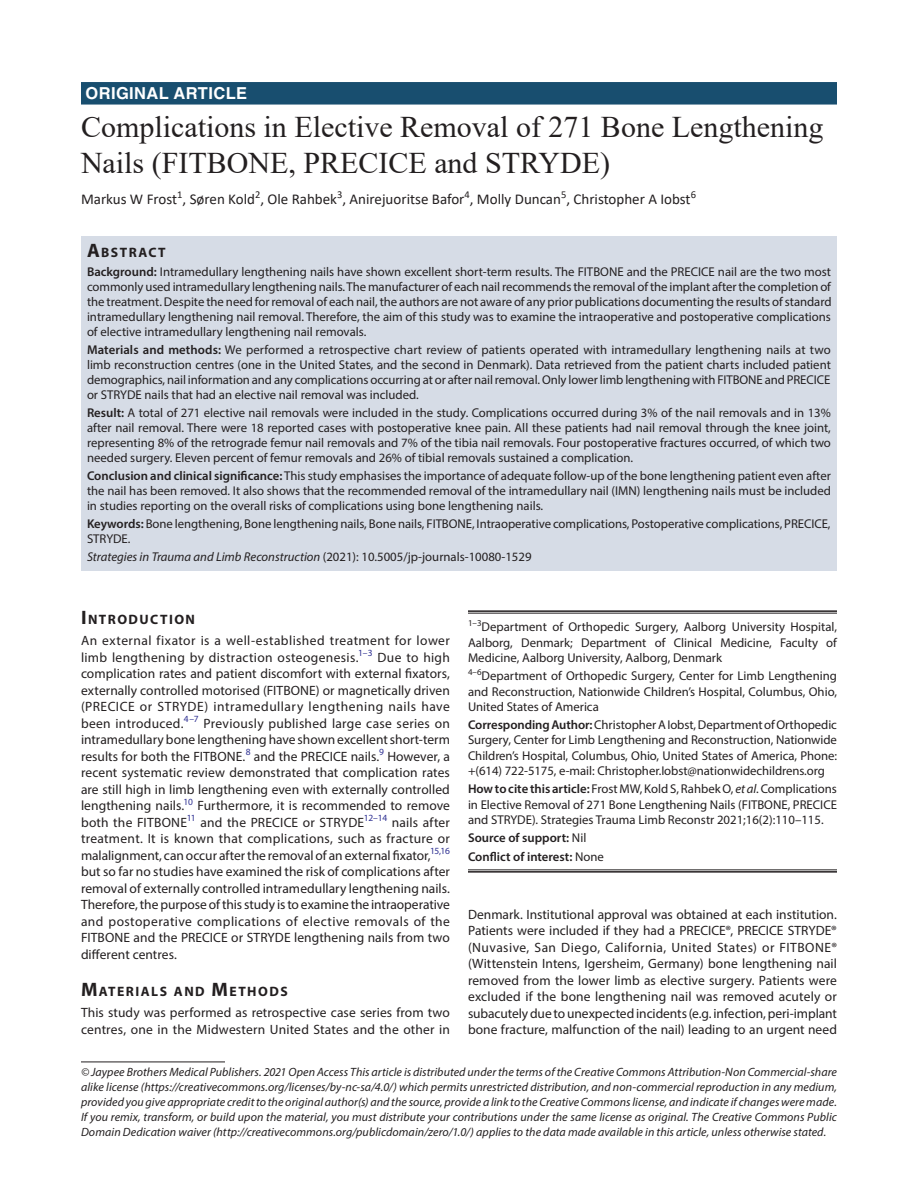
<style>
.page{position:relative;width:918px;height:1188px;background:#fff}
.page>*{position:absolute;margin:0;border:0;box-sizing:border-box;transform-origin:0 0}
.t1{font:30px/36px "Times New Roman";color:#231f20}
.STLR-ART{font:700 16.5px "Helvetica LT Std";letter-spacing:.025em;color:#fff}
.AuthorName{font:15px "Calibri";color:#231f20}
.Head-1{font:700 13.65px "Myriad Pro";letter-spacing:.105em;color:#231f20}
.Head-1-first{font:700 13.65px "Myriad Pro";letter-spacing:.105em;color:#231f20}
.AbstractTitle{font:700 13.65px "Myriad Pro";letter-spacing:.105em;color:#231f20}
.Para-NoIndent{font:13.5px/16.5px "Myriad Pro";letter-spacing:.005em;color:#231f20;text-align:justify}
.Keywords{font:12.75px/15px "Myriad Pro";color:#231f20;text-align:justify}
.Corollary-Para{font:12.75px/15.3px "Myriad Pro";letter-spacing:-.005em;color:#231f20;text-align:justify}
.Affiliation-first{font:12.75px/15.3px "Myriad Pro";color:#231f20;text-align:justify}
.Affiliation{font:12.75px/15.3px "Myriad Pro";color:#231f20;text-align:justify}
.Journal-DOI{font:italic 12.75px "Myriad Pro";color:#231f20}
.Affiliation-foot-las{font:600 12.75px "Myriad Pro";color:#231f20}
.Corollary-Para-2{font:600 12.75px "Myriad Pro";color:#231f20}
.FootNote{font:italic 12px/15px "Myriad Pro";letter-spacing:.005em;color:#231f20;text-align:justify}
.s1{font-size:19.5px}
.s2{font-weight:600}
.s3{font-style:normal}
.s4{font-style:italic}
.s5{font-weight:400}
</style>
<div class="page">
<div style="left:81px;top:82px;width:756px;height:23px;background:#184e6f"></div>
<div style="left:81px;top:236px;width:756px;height:26px;background:#d6dce6"></div>
<div style="left:81px;top:261px;width:756px;height:84px;background:#d6dce6"></div>
<div style="left:81px;top:339px;width:756px;height:69px;background:#d6dce6"></div>
<div style="left:81px;top:402px;width:756px;height:69px;background:#d6dce6"></div>
<div style="left:81px;top:465px;width:756px;height:54px;background:#d6dce6"></div>
<div style="left:81px;top:513px;width:756px;height:39px;background:#d6dce6"></div>
<div style="left:81px;top:546px;width:756px;height:24px;background:#d6dce6"></div>
<hr style="left:468px;top:610px;width:369px;height:2px;background:#231f20">
<hr style="left:468px;top:613px;width:369px;height:1px;background:#231f20">
<hr style="left:468px;top:870px;width:369px;height:1px;background:#231f20">
<hr style="left:468px;top:871px;width:369px;height:2px;background:#231f20">
<hr style="left:81px;top:1062px;width:144px;height:1px;background:#231f20">
<p class="STLR-ART" style="left:86px;top:83px;width:163px">ORIGINAL ARTICLE</p>
<p class="t1" style="left:81px;top:108px;width:744px">Complications in Elective Removal of 271 Bone Lengthening<br>Nails (FITBONE, PRECICE and STRYDE)</p>
<p class="AuthorName" style="left:81px;top:189px;width:617px">Markus W Frost<sup>1</sup>, Søren Kold<sup>2</sup>, Ole Rahbek<sup>3</sup>, Anirejuoritse Bafor<sup>4</sup>, Molly Duncan<sup>5</sup>, Christopher A Iobst<sup>6</sup></p>
<p class="AbstractTitle" style="left:87px;top:243px;width:80px"><span class="s1">A</span>BSTRACT</p>
<p class="Keywords" style="left:87px;top:264px;width:746px"><span class="s2">Background:</span> Intramedullary lengthening nails have shown excellent short-term results. The FITBONE and the PRECICE nail are the two most commonly used intramedullary lengthening nails. The manufacturer of each nail recommends the removal of the implant after the completion of the treatment. Despite the need for removal of each nail, the authors are not aware of any prior publications documenting the results of standard intramedullary lengthening nail removal. Therefore, the aim of this study was to examine the intraoperative and postoperative complications of elective intramedullary lengthening nail removals.</p>
<p class="Keywords" style="left:87px;top:342px;width:745px"><span class="s2">Materials and methods:</span> We performed a retrospective chart review of patients operated with intramedullary lengthening nails at two limb reconstruction centres (one in the United States, and the second in Denmark). Data retrieved from the patient charts included patient demographics, nail information and any complications occurring at or after nail removal. Only lower limb lengthening with FITBONE and PRECICE or STRYDE nails that had an elective nail removal was included.</p>
<p class="Keywords" style="left:87px;top:405px;width:745px"><span class="s2">Result:</span> A total of 271 elective nail removals were included in the study. Complications occurred during 3% of the nail removals and in 13% after nail removal. There were 18 reported cases with postoperative knee pain. All these patients had nail removal through the knee joint, representing 8% of the retrograde femur nail removals and 7% of the tibia nail removals. Four postoperative fractures occurred, of which two needed surgery. Eleven percent of femur removals and 26% of tibial removals sustained a complication.</p>
<p class="Keywords" style="left:87px;top:468px;width:746px"><span class="s2">Conclusion and clinical significance:</span> This study emphasises the importance of adequate follow-up of the bone lengthening patient even after the nail has been removed. It also shows that the recommended removal of the intramedullary nail (IMN) lengthening nails must be included in studies reporting on the overall risks of complications using bone lengthening nails.</p>
<p class="Keywords" style="left:87px;top:516px;width:745px"><span class="s2">Keywords:</span> Bone lengthening, Bone lengthening nails, Bone nails, FITBONE, Intraoperative complications, Postoperative complications, PRECICE,<br>STRYDE.</p>
<p class="Journal-DOI" style="left:87px;top:549px;width:446px">Strategies in Trauma and Limb Reconstruction <span class="s3">(2021): 10.5005/jp-journals-10080-1529</span></p>
<p class="Head-1-first" style="left:81px;top:611px;width:116px"><span class="s1">I</span>NTRODUCTION</p>
<p class="Para-NoIndent" style="left:81px;top:632px;width:371px">An external fixator is a well-established treatment for lower limb lengthening by distraction osteogenesis.<sup>1–3</sup> Due to high complication rates and patient discomfort with external fixators, externally controlled motorised (FITBONE) or magnetically driven (PRECICE or STRYDE) intramedullary lengthening nails have been introduced.<sup>4–7</sup> Previously published large case series on intramedullary bone lengthening have shown excellent short-term results for both the FITBONE.<sup>8</sup> and the PRECICE nails.<sup>9</sup> However, a recent systematic review demonstrated that complication rates are still high in limb lengthening even with externally controlled lengthening nails.<sup>10</sup> Furthermore, it is recommended to remove both the FITBONE<sup>11</sup> and the PRECICE or STRYDE<sup>12–14</sup> nails after treatment. It is known that complications, such as fracture or malalignment, can occur after the removal of an external fixator,<sup>15,16 </sup>but so far no studies have examined the risk of complications after removal of externally controlled intramedullary lengthening nails.<br>Therefore, the purpose of this study is to examine the intraoperative and postoperative complications of elective removals of the FITBONE and the PRECICE or STRYDE lengthening nails from two different centres.</p>
<p class="Head-1" style="left:81px;top:983px;width:208px"><span class="s1">M</span>ATERIALS AND <span class="s1">M</span>ETHODS</p>
<p class="Para-NoIndent" style="left:81px;top:1004px;width:371px">This study was performed as retrospective case series from two centres, one in the Midwestern United States and the other in</p>
<p class="Affiliation-first" style="left:468px;top:619px;width:371px"><sup>1–3</sup>Department of Orthopedic Surgery, Aalborg University Hospital, Aalborg, Denmark; Department of Clinical Medicine, Faculty of Medicine, Aalborg University, Aalborg, Denmark</p>
<p class="Affiliation" style="left:468px;top:668px;width:371px"><sup>4–6</sup>Department of Orthopedic Surgery, Center for Limb Lengthening and Reconstruction, Nationwide Children’s Hospital, Columbus, Ohio, United States of America</p>
<p class="Corollary-Para" style="left:468px;top:717px;width:371px"><span class="s2">Corresponding Author:</span> Christopher A Iobst, Department of Orthopedic Surgery, Center for Limb Lengthening and Reconstruction, Nationwide Children’s Hospital, Columbus, Ohio, United States of America, Phone: +(614) 722-5175, e-mail: Christopher.Iobst@nationwidechildrens.org</p>
<p class="Corollary-Para" style="left:468px;top:781px;width:371px"><span class="s2">How to cite this article:</span> Frost MW, Kold S, Rahbek O, <span class="s4">et al</span>. Complications in Elective Removal of 271 Bone Lengthening Nails (FITBONE, PRECICE and STRYDE). Strategies Trauma Limb Reconstr 2021;16(2):110–115.</p>
<p class="Corollary-Para-2" style="left:468px;top:830px;width:120px">Source of support: <span class="s5">Nil</span></p>
<p class="Affiliation-foot-las" style="left:468px;top:848px;width:137px">Conflict of interest: <span class="s5">None</span></p>
<p class="Para-NoIndent" style="left:468px;top:906px;width:371px">Denmark. Institutional approval was obtained at each institution.<br>Patients were included if they had a PRECICE®, PRECICE STRYDE® (Nuvasive, San Diego, California, United States) or FITBONE® (Wittenstein Intens, Igersheim, Germany) bone lengthening nail removed from the lower limb as elective surgery. Patients were excluded if the bone lengthening nail was removed acutely or subacutely due to unexpected incidents (e.g. infection, peri-implant bone fracture, malfunction of the nail) leading to an urgent need</p>
<p class="FootNote" style="left:81px;top:1064px;width:758px">© Jaypee Brothers Medical Publishers. 2021 Open Access This article is distributed under the terms of the Creative Commons Attribution-Non Commercial-share alike license (https://creativecommons.org/licenses/by-nc-sa/4.0/) which permits unrestricted distribution, and non-commercial reproduction in any medium, provided you give appropriate credit to the original author(s) and the source, provide a link to the Creative Commons license, and indicate if changes were made.<br>If you remix, transform, or build upon the material, you must distribute your contributions under the same license as original. The Creative Commons Public Domain Dedication waiver (http://creativecommons.org/publicdomain/zero/1.0/) applies to the data made available in this article, unless otherwise stated.</p>
</div>
